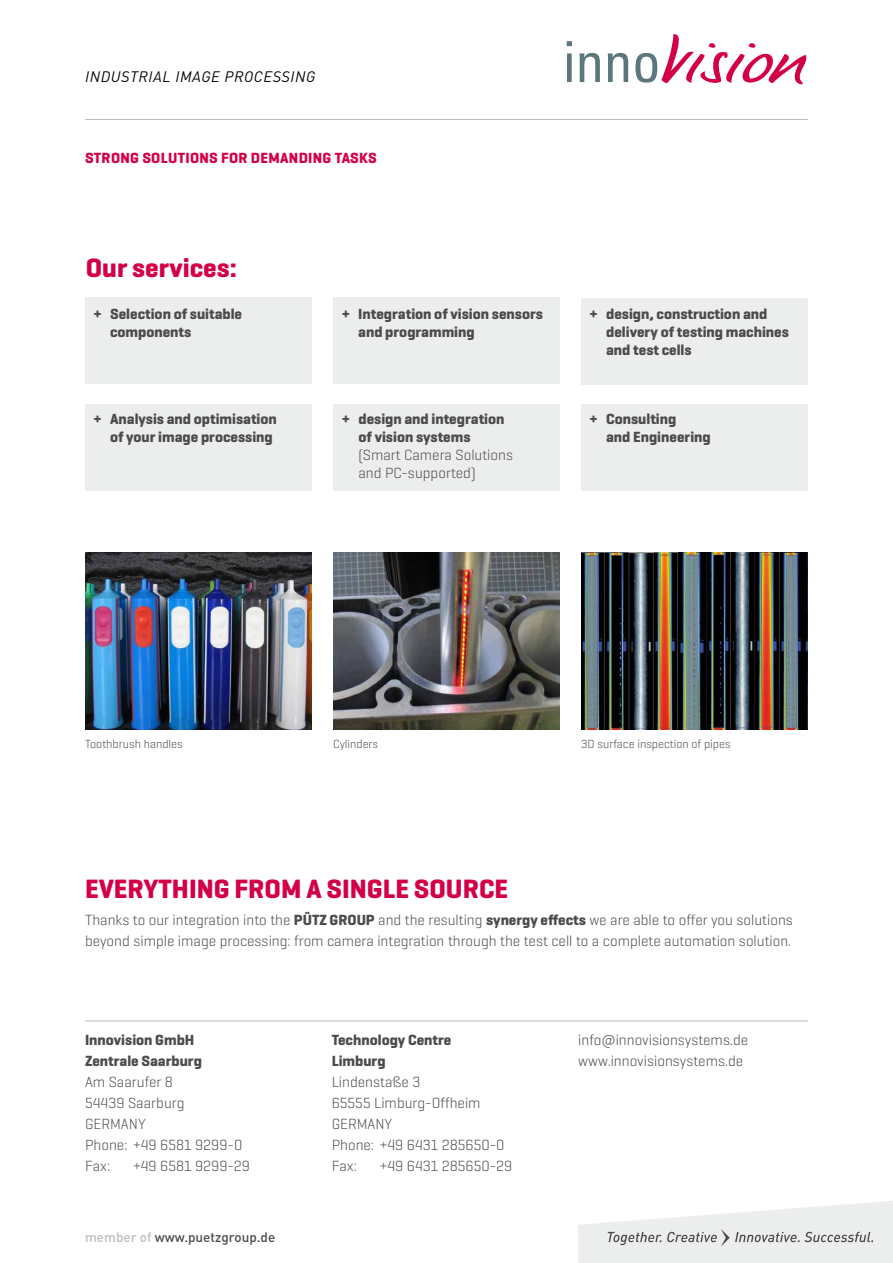
<style>
.page{position:relative;width:893px;height:1263px;background:#fff}
.page>*{position:absolute;margin:0;border:0;box-sizing:border-box;transform-origin:0 0}
.t1{font:700 27px "Geogrotesque";color:#d40046}
.t2{font:300 15px/21px "Geogrotesque";color:#4b4b4d}
.t3{font:700 15px/18px "Geogrotesque";color:#4b4b4d}
.t4{font:700 15px "Geogrotesque";letter-spacing:.02em;color:#d40046}
.t5{font:italic 15px "DIN Pro";letter-spacing:.04em;color:#000}
.t6{font:500 13.5px "DIN Pro";color:#4b4b4d}
.t7{font:300 12px "Geogrotesque";color:#4b4b4d}
.s1{font-weight:700}
.s2{color:#bbbdbe}
.s3{font-family:"DIN Pro"}
</style>
<div class="page">
<svg style="left:578px;top:1201px;width:315px;height:62px"></svg>
<hr style="left:85px;top:119px;width:723px;height:1px;background:#bbbdbe">
<svg style="left:567px;top:41px;width:5px;height:41px"></svg>
<svg style="left:579px;top:53px;width:21px;height:29px"></svg>
<svg style="left:608px;top:53px;width:20px;height:29px"></svg>
<svg style="left:635px;top:34px;width:172px;height:51px"></svg>
<hr style="left:85px;top:1020px;width:723px;height:1px;background:#bbbdbe">
<div style="left:85px;top:298px;width:226px;height:86px;background:#eceded"></div>
<div style="left:85px;top:404px;width:226px;height:86px;background:#eceded"></div>
<div style="left:333px;top:298px;width:226px;height:86px;background:#eceded"></div>
<div style="left:333px;top:404px;width:226px;height:86px;background:#eceded"></div>
<div style="left:581px;top:298px;width:226px;height:86px;background:#eceded"></div>
<div style="left:581px;top:404px;width:226px;height:86px;background:#eceded"></div>
<img style="left:85px;top:553px;width:227px;height:177px">
<img style="left:581px;top:553px;width:227px;height:177px">
<img style="left:333px;top:553px;width:227px;height:177px">
<p class="t5" style="left:85px;top:67px;width:232px">INDUSTRIAL IMAGE PROCESSING</p>
<p class="t4" style="left:85px;top:149px;width:293px">STRONG SOLUTIONS FOR DEMANDING TASKS</p>
<h1 class="t1" style="left:86px;top:251px;width:152px">Our services:</h1>
<p class="t3" style="left:110px;top:305px;width:134px;text-indent:-16px">+ Selection of suitable components</p>
<p class="t3" style="left:94px;top:410px;width:185px;text-align:right">+ Analysis and optimisation of your image processing</p>
<p class="t3" style="left:358px;top:305px;width:186px;text-indent:-16px">+ Integration of vision sensors and programming</p>
<p class="t3" style="left:358px;top:410px;width:148px;text-indent:-16px">+ design and integration of vision systems</p>
<p class="t2" style="left:358px;top:445px;width:156px;line-height:18px">(Smart Camera Solutions and PC-supported)</p>
<p class="t3" style="left:606px;top:305px;width:184px;text-indent:-16px">+ design, construction and delivery of testing machines and test cells</p>
<p class="t3" style="left:606px;top:410px;width:106px;text-indent:-16px">+ Consulting<br>and Engineering</p>
<p class="t7" style="left:85px;top:736px;width:99px">Toothbrush handles</p>
<p class="t7" style="left:333px;top:736px;width:47px">Cylinders</p>
<p class="t7" style="left:581px;top:736px;width:151px">3D surface inspection of pipes</p>
<h1 class="t1" style="left:85px;top:872px;width:425px">EVERYTHING FROM A SINGLE SOURCE</h1>
<p class="t2" style="left:85px;top:909px;width:709px">Thanks to our integration into the <span class="s1">PÜTZ GROUP</span> and the resulting <span class="s1">synergy effects</span> we are able to offer you solutions beyond simple image processing: from camera integration through the test cell to a complete automation solution.</p>
<p class="t3" style="left:85px;top:1029px;width:118px;line-height:21px">Innovision GmbH<br>Zentrale Saarburg</p>
<p class="t2" style="left:85px;top:1071px;width:159px">Am Saarufer 8<br>54439 Saarburg<br>GERMANY<br>Phone: +49 6581 9299-0<br>Fax:</p>
<p class="t2" style="left:133px;top:1155px;width:118px">+49 6581 9299-29</p>
<p class="t6" style="left:85px;top:1228px;width:192px"><span class="s2">member of</span> www.puetzgroup.de</p>
<p class="t3" style="left:332px;top:1029px;width:121px;line-height:21px">Technology Centre<br>Limburg</p>
<p class="t2" style="left:332px;top:1071px;width:174px">Lindenstaße 3<br>65555 Limburg-Offheim<br>GERMANY<br>Phone: +49 6431 285650-0<br>Fax:</p>
<p class="t2" style="left:380px;top:1155px;width:134px">+49 6431 285650-29</p>
<p class="t2" style="left:578px;top:1029px;width:171px">info<span class="s3">@</span>innovisionsystems.de www.innovisionsystems.de</p>
</div>
